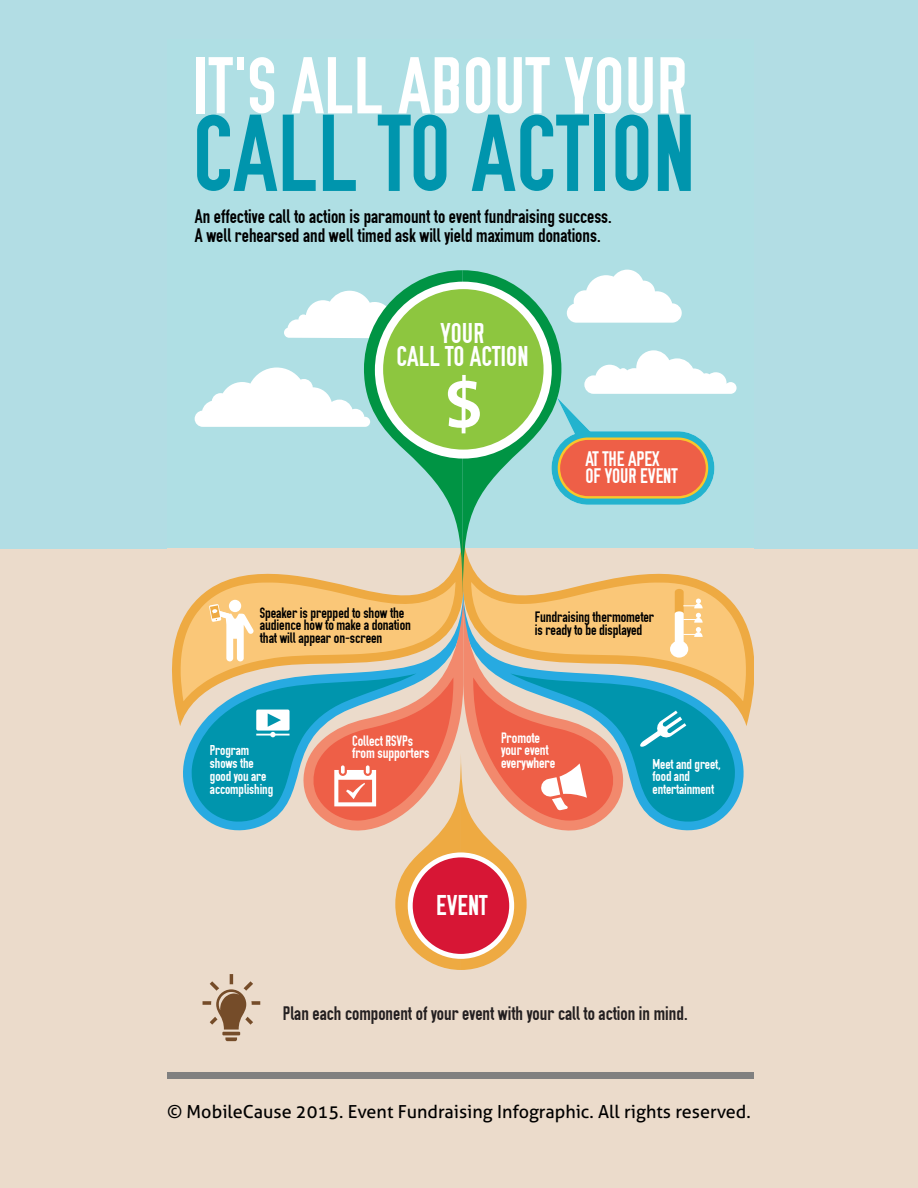
<style>
.page{position:relative;width:918px;height:1188px;background:#fff}
.page>*{position:absolute;margin:0;border:0;box-sizing:border-box;transform-origin:0 0}
.t1{font:109.05px "OSP DIN";color:#0095ad}
.t2{font:80.4px "OSP DIN";color:#fff}
.t3{font:28.65px/22.5px "OSP DIN";color:#fff;text-align:center}
.t4{font:21px/17.2px "OSP DIN";letter-spacing:-.005em;color:#fff}
.t5{font:19.5px/19.5px "OSP DIN";color:#000}
.t6{font:19.5px "OSP DIN";color:#231f20}
.t7{font:18px "Aller";color:#000}
.t8{font:15px/12.8px "OSP DIN";letter-spacing:-.005em;color:#000}
.t9{font:15px/12.8px "OSP DIN";letter-spacing:-.005em;color:#fff}
.t10{font:14.25px/12.8px "OSP DIN";letter-spacing:-.005em;color:#fff}
</style>
<div class="page">
<div style="left:0;top:0;width:918px;height:594px;background:#b2dde4"></div>
<div style="left:0;top:549px;width:918px;height:639px;background:#ebdbcb"></div>
<div style="left:168px;top:1072px;width:586px;height:6px;background:#808080"></div>
<svg style="left:181px;top:270px;width:565px;height:771px"></svg>
<h2 class="t2" style="left:193px;top:45px;width:497px">IT'S ALL ABOUT YOUR</h2>
<h1 class="t1" style="left:193px;top:98px;width:505px">CALL TO ACTION</h1>
<h3 class="t5" style="left:195px;top:206px;width:419px">An effective call to action is paramount to event fundraising success.<br>A well rehearsed and well timed ask will yield maximum donations.</h3>
<h3 class="t3" style="left:397px;top:322px;width:133px">YOUR<br>CALL TO ACTION</h3>
<h3 class="t4" style="left:585px;top:451px;width:94px">AT THE APEX<br>OF YOUR EVENT</h3>
<p class="t8" style="left:260px;top:606px;width:153px">Speaker is prepped to show the audience how to make a donation that will appear on-screen</p>
<p class="t8" style="left:535px;top:611px;width:121px">Fundraising thermometer is ready to be displayed</p>
<p class="t10" style="left:210px;top:744px;width:65px">Program shows the good you are accomplishing</p>
<p class="t9" style="left:352px;top:734px;width:79px">Collect RSVPs from supporters</p>
<p class="t9" style="left:501px;top:731px;width:56px">Promote your event everywhere</p>
<p class="t10" style="left:653px;top:758px;width:70px">Meet and greet, food and entertainment</p>
<h3 class="t3" style="left:436px;top:895px;width:53px">EVENT</h3>
<h3 class="t6" style="left:283px;top:1003px;width:406px">Plan each component of your event with your call to action in mind.</h3>
<p class="t7" style="left:167px;top:1101px;width:585px">© MobileCause 2015. Event Fundraising Infographic. All rights reserved.</p>
</div>
